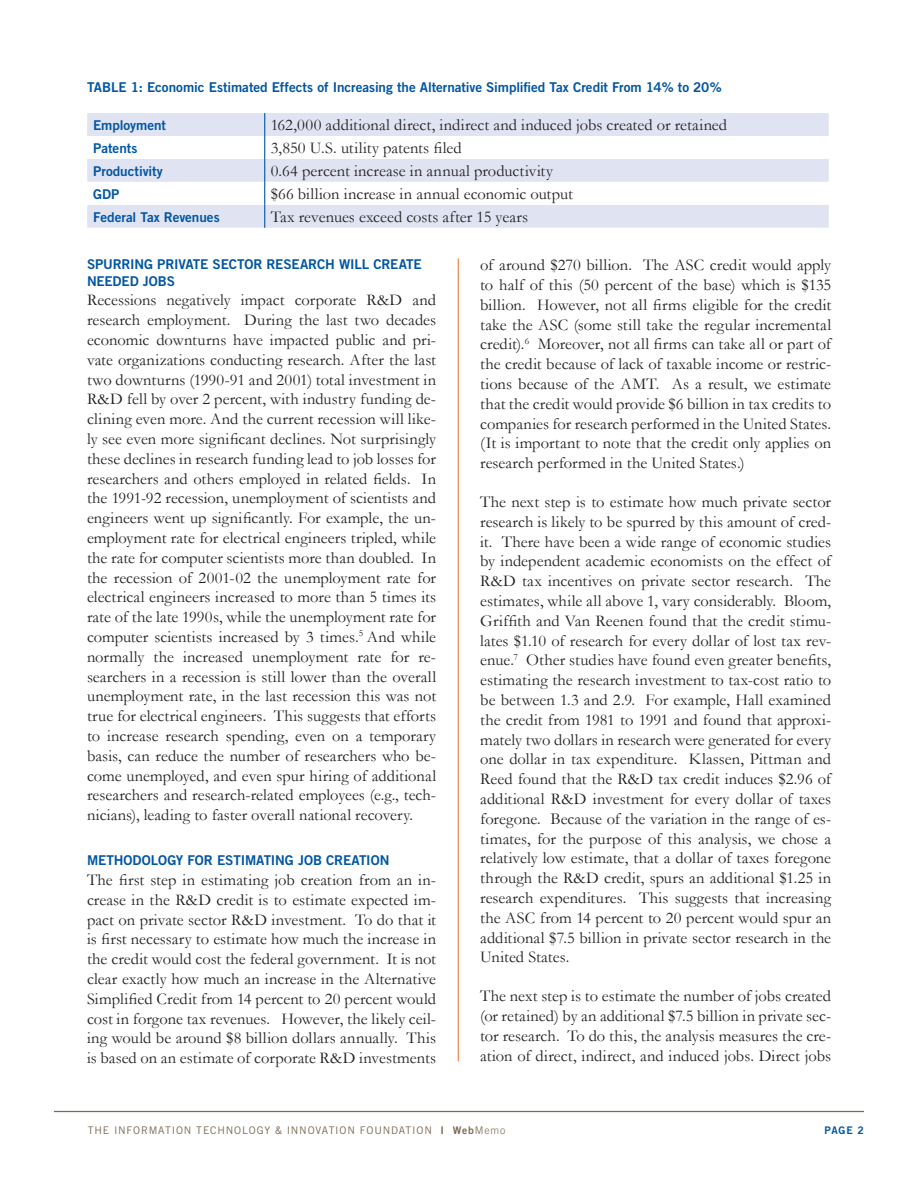
<style>
.page{position:relative;width:918px;height:1188px;background:#fff}
.page>*{position:absolute;margin:0;border:0;box-sizing:border-box;transform-origin:0 0}
.Body_text{font:16.5px/19.8px "Garamond";letter-spacing:.005em;color:#231f20;text-align:justify}
.Headline_2{font:13.5px "Trade Gothic Bold Two";letter-spacing:-.005em;color:#0155a5}
.Headline_1{font:13.5px/16.2px "Trade Gothic Bold Two";letter-spacing:-.01em;color:#0155a5}
.Main_Text{font:10.5px "Trade Gothic";letter-spacing:.075em;color:#7c6954}
.Main_Text-2{font:10.5px "Trade Gothic Bold Two";color:#0155a5}
.s1{font-family:"Trade Gothic Bold Two"}
.s2{font-weight:300}
</style>
<div class="page">
<hr style="left:54px;top:1111px;width:810px;height:1px;background:#7c6954">
<hr style="left:458px;top:258px;width:1px;height:803px;background:#ea6d1f">
<div style="left:87px;top:113px;width:742px;height:115px;background:#e0e4f2"></div>
<svg style="left:87px;top:136px;width:742px;height:69px"></svg>
<svg style="left:264px;top:113px;width:1px;height:115px"></svg>
<p class="Headline_2" style="left:87px;top:79px;width:636px">TABLE 1: Economic Estimated Effects of Increasing the Alternative Simplified Tax Credit From 14% to 20%</p>
<p class="Headline_2" style="left:93px;top:117px;width:74px">Employment</p>
<p class="Body_text" style="left:271px;top:114px;width:458px">162,000 additional direct, indirect and induced jobs created or retained</p>
<p class="Headline_2" style="left:93px;top:140px;width:46px">Patents</p>
<p class="Body_text" style="left:271px;top:137px;width:192px">3,850 U.S. utility patents filed</p>
<p class="Headline_2" style="left:93px;top:163px;width:71px">Productivity</p>
<p class="Body_text" style="left:271px;top:160px;width:284px">0.64 percent increase in annual productivity</p>
<p class="Headline_2" style="left:93px;top:186px;width:28px">GDP</p>
<p class="Body_text" style="left:271px;top:183px;width:304px">$66 billion increase in annual economic output</p>
<p class="Headline_2" style="left:93px;top:209px;width:128px">Federal Tax Revenues</p>
<p class="Body_text" style="left:271px;top:206px;width:259px">Tax revenues exceed costs after 15 years</p>
<p class="Headline_1" style="left:87px;top:256px;width:336px">SPURRING PRIVATE SECTOR RESEARCH WILL CREATE<br>NEEDED JOBS</p>
<p class="Body_text" style="left:87px;top:290px;width:351px">Recessions negatively impact corporate R&amp;D and research employment. During the last two decades economic downturns have impacted public and pri&shy;vate organizations conducting research. After the last two downturns (1990-91 and 2001) total investment in R&amp;D fell by over 2 percent, with industry funding de&shy;clining even more. And the current recession will like&shy;ly see even more significant declines. Not surprisingly these declines in research funding lead to job losses for researchers and others employed in related fields. In the 1991-92 recession, unemployment of scientists and engineers went up significantly. For example, the un&shy;employment rate for electrical engineers tripled, while the rate for computer scientists more than doubled. In the recession of 2001-02 the unemployment rate for electrical engineers increased to more than 5 times its rate of the late 1990s, while the unemployment rate for computer scientists increased by 3 times.<sup>5</sup> And while normally the increased unemployment rate for re&shy;searchers in a recession is still lower than the overall unemployment rate, in the last recession this was not true for electrical engineers. This suggests that efforts to increase research spending, even on a temporary basis, can reduce the number of researchers who be&shy;come unemployed, and even spur hiring of additional researchers and research-related employees (e.g., tech&shy;nicians), leading to faster overall national recovery.</p>
<p class="Headline_1" style="left:87px;top:852px;width:304px">METHODOLOGY FOR ESTIMATING JOB CREATION</p>
<p class="Body_text" style="left:87px;top:869px;width:351px">The first step in estimating job creation from an in&shy;crease in the R&amp;D credit is to estimate expected im&shy;pact on private sector R&amp;D investment. To do that it is first necessary to estimate how much the increase in the credit would cost the federal government. It is not clear exactly how much an increase in the Alternative Simplified Credit from 14 percent to 20 percent would cost in forgone tax revenues. However, the likely ceil&shy;ing would be around $8 billion dollars annually. This is based on an estimate of corporate R&amp;D investments</p>
<p class="Body_text" style="left:480px;top:255px;width:353px">of around $270 billion. The ASC credit would apply to half of this (50 percent of the base) which is $135 billion. However, not all firms eligible for the credit take the ASC (some still take the regular incremental credit).<sup>6</sup> Moreover, not all firms can take all or part of the credit because of lack of taxable income or restric&shy;tions because of the AMT. As a result, we estimate that the credit would provide $6 billion in tax credits to companies for research performed in the United States. (It is important to note that the credit only applies on research performed in the United States.)</p>
<p class="Body_text" style="left:480px;top:492px;width:353px">The next step is to estimate how much private sector research is likely to be spurred by this amount of cred&shy;it. There have been a wide range of economic studies by independent academic economists on the effect of R&amp;D tax incentives on private sector research. The estimates, while all above 1, vary considerably. Bloom, Griffith and Van Reenen found that the credit stimu&shy;lates $1.10 of research for every dollar of lost tax rev&shy;enue.<sup>7</sup> Other studies have found even greater benefits, estimating the research investment to tax-cost ratio to be between 1.3 and 2.9. For example, Hall examined the credit from 1981 to 1991 and found that approxi&shy;mately two dollars in research were generated for every one dollar in tax expenditure. Klassen, Pittman and Reed found that the R&amp;D tax credit induces $2.96 of additional R&amp;D investment for every dollar of taxes foregone. Because of the variation in the range of es&shy;timates, for the purpose of this analysis, we chose a relatively low estimate, that a dollar of taxes foregone through the R&amp;D credit, spurs an additional $1.25 in research expenditures. This suggests that increasing the ASC from 14 percent to 20 percent would spur an additional $7.5 billion in private sector research in the United States.</p>
<p class="Body_text" style="left:480px;top:986px;width:353px">The next step is to estimate the number of jobs created (or retained) by an additional $7.5 billion in private sec&shy;tor research. To do this, the analysis measures the cre&shy;ation of direct, indirect, and induced jobs. Direct jobs</p>
<p class="Main_Text" style="left:88px;top:1124px;width:419px">THE INFORMATION TECHNOLOGY &amp; INNOVATION FOUNDATION <span class="s1">| Web</span><span class="s2">Memo</span></p>
<p class="Main_Text-2" style="left:825px;top:1124px;width:41px">PAGE 2</p>
</div>
